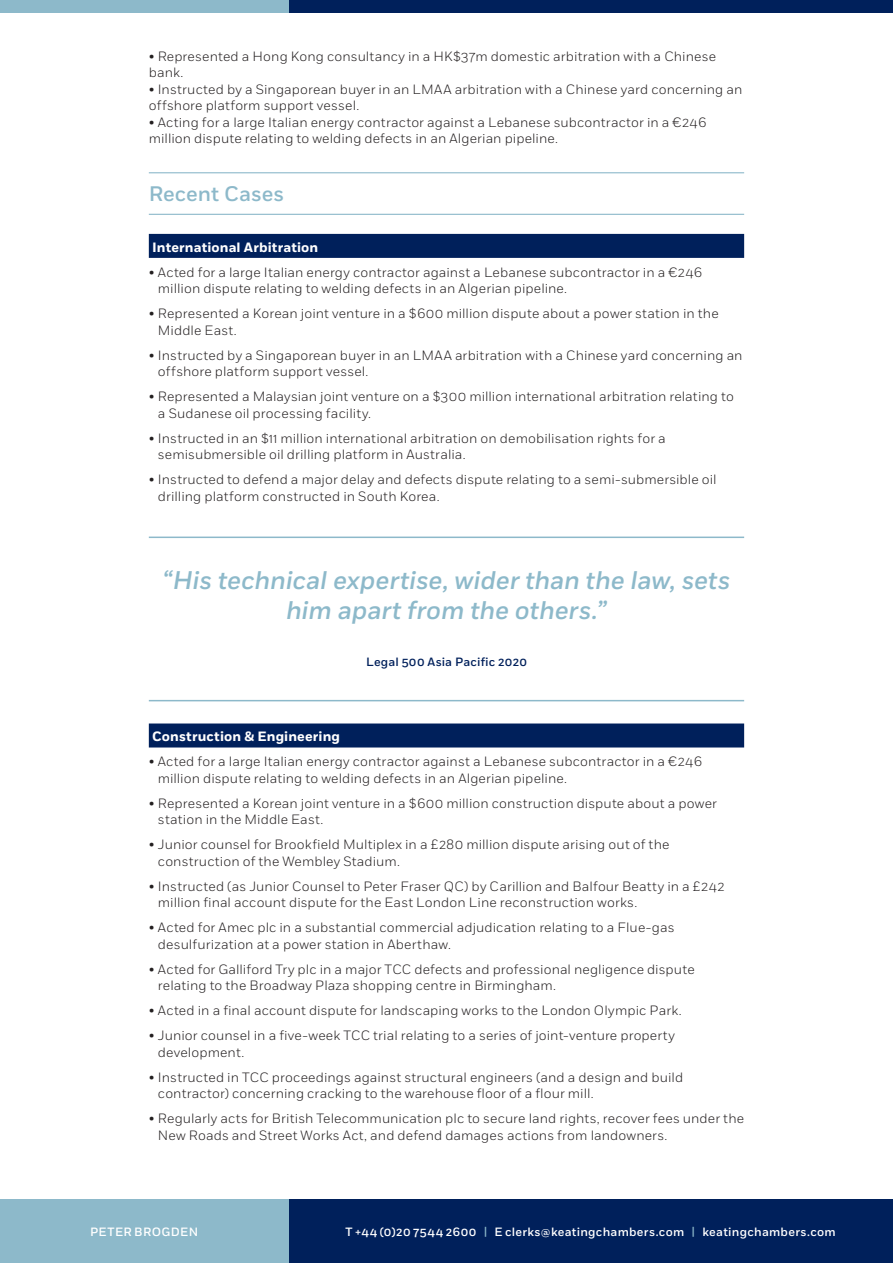
<style>
.page{position:relative;width:893px;height:1263px;background:#fff}
.page>*{position:absolute;margin:0;border:0;box-sizing:border-box;transform-origin:0 0}
.t1{font:italic 500 25.5px/30px "Fort";letter-spacing:-.005em;color:#8db9ca;text-align:center}
.t2{font:500 21px "Fort";color:#8db9ca}
.t3{font:300 13.5px/16.5px "Fort";letter-spacing:.01em;color:#231f20}
.t4{font:700 13.5px "Fort";letter-spacing:.01em;color:#fff}
.t5{font:500 12px "Fort";letter-spacing:.025em;color:#fff}
.t6{font:500 12px "Fort";letter-spacing:.025em;color:#00205b}
.s1{color:#8db9ca}
</style>
<div class="page">
<div style="left:288px;top:1199px;width:605px;height:64px;background:#00205b"></div>
<div style="left:0;top:1199px;width:288px;height:64px;background:#8db9ca"></div>
<div style="left:289px;top:0;width:604px;height:13px;background:#00205b"></div>
<div style="left:0;top:0;width:289px;height:13px;background:#8db9ca"></div>
<hr style="left:149px;top:172px;width:595px;height:1px;background:#8db9ca">
<hr style="left:149px;top:214px;width:595px;height:1px;background:#8db9ca">
<div style="left:149px;top:234px;width:595px;height:24px;background:#00205b"></div>
<hr style="left:149px;top:537px;width:595px;height:1px;background:#8db9ca">
<hr style="left:149px;top:700px;width:595px;height:1px;background:#8db9ca">
<div style="left:149px;top:723px;width:595px;height:24px;background:#00205b"></div>
<p class="t3" style="left:149px;top:48px;width:569px">• Represented a Hong Kong consultancy in a HK$37m domestic arbitration with a Chinese bank.</p>
<p class="t3" style="left:149px;top:81px;width:595px">• Instructed by a Singaporean buyer in an LMAA arbitration with a Chinese yard concerning an offshore platform support vessel.</p>
<p class="t3" style="left:149px;top:114px;width:559px">• Acting for a large Italian energy contractor against a Lebanese subcontractor in a €246 million dispute relating to welding defects in an Algerian pipeline.</p>
<p class="t2" style="left:149px;top:181px;width:137px">Recent Cases</p>
<p class="t4" style="left:152px;top:239px;width:168px">International Arbitration</p>
<p class="t3" style="left:158px;top:264px;width:546px;text-indent:-9px">• Acted for a large Italian energy contractor against a Lebanese subcontractor in a €246 million dispute relating to welding defects in an Algerian pipeline.</p>
<p class="t3" style="left:158px;top:305px;width:562px;text-indent:-9px">• Represented a Korean joint venture in a $600 million dispute about a power station in the<br>Middle East.</p>
<p class="t3" style="left:158px;top:347px;width:586px;text-indent:-9px">• Instructed by a Singaporean buyer in an LMAA arbitration with a Chinese yard concerning an offshore platform support vessel.</p>
<p class="t3" style="left:158px;top:388px;width:577px;text-indent:-9px">• Represented a Malaysian joint venture on a $300 million international arbitration relating to a Sudanese oil processing facility.</p>
<p class="t3" style="left:158px;top:430px;width:509px;text-indent:-9px">• Instructed in an $11 million international arbitration on demobilisation rights for a semisubmersible oil drilling platform in Australia.</p>
<p class="t3" style="left:158px;top:471px;width:560px;text-indent:-9px">• Instructed to defend a major delay and defects dispute relating to a semi-submersible oil drilling platform constructed in South Korea.</p>
<p class="t1" style="left:162px;top:566px;width:570px">“His technical expertise, wider than the law, sets him apart from the others.”</p>
<p class="t6" style="left:366px;top:655px;width:162px">Legal 500 Asia Pacific 2020</p>
<p class="t4" style="left:152px;top:728px;width:190px">Construction &amp; Engineering</p>
<p class="t3" style="left:158px;top:753px;width:546px;text-indent:-9px">• Acted for a large Italian energy contractor against a Lebanese subcontractor in a €246 million dispute relating to welding defects in an Algerian pipeline.</p>
<p class="t3" style="left:158px;top:795px;width:560px;text-indent:-9px">• Represented a Korean joint venture in a $600 million construction dispute about a power station in the Middle East.</p>
<p class="t3" style="left:158px;top:836px;width:513px;text-indent:-9px">• Junior counsel for Brookfield Multiplex in a £280 million dispute arising out of the construction of the Wembley Stadium.</p>
<p class="t3" style="left:158px;top:878px;width:568px;text-indent:-9px">• Instructed (as Junior Counsel to Peter Fraser QC) by Carillion and Balfour Beatty in a £242 million final account dispute for the East London Line reconstruction works.</p>
<p class="t3" style="left:158px;top:919px;width:518px;text-indent:-9px">• Acted for Amec plc in a substantial commercial adjudication relating to a Flue-gas desulfurization at a power station in Aberthaw.</p>
<p class="t3" style="left:158px;top:961px;width:538px;text-indent:-9px">• Acted for Galliford Try plc in a major TCC defects and professional negligence dispute relating to the Broadway Plaza shopping centre in Birmingham.</p>
<p class="t3" style="left:149px;top:1002px;width:534px">• Acted in a final account dispute for landscaping works to the London Olympic Park.</p>
<p class="t3" style="left:158px;top:1027px;width:519px;text-indent:-9px">• Junior counsel in a five-week TCC trial relating to a series of joint-venture property development.</p>
<p class="t3" style="left:158px;top:1069px;width:527px;text-indent:-9px">• Instructed in TCC proceedings against structural engineers (and a design and build contractor) concerning cracking to the warehouse floor of a flour mill.</p>
<p class="t3" style="left:158px;top:1110px;width:588px;text-indent:-9px">• Regularly acts for British Telecommunication plc to secure land rights, recover fees under the<br>New Roads and Street Works Act, and defend damages actions from landowners.</p>
<p class="t5" style="left:90px;top:1224px;width:110px">PETER BROGDEN</p>
<p class="t5" style="left:345px;top:1224px;width:492px">T +44 (0)20 7544 2600 <span class="s1">|</span> E clerks@keatingchambers.com <span class="s1">|</span> keatingchambers.com</p>
</div>
